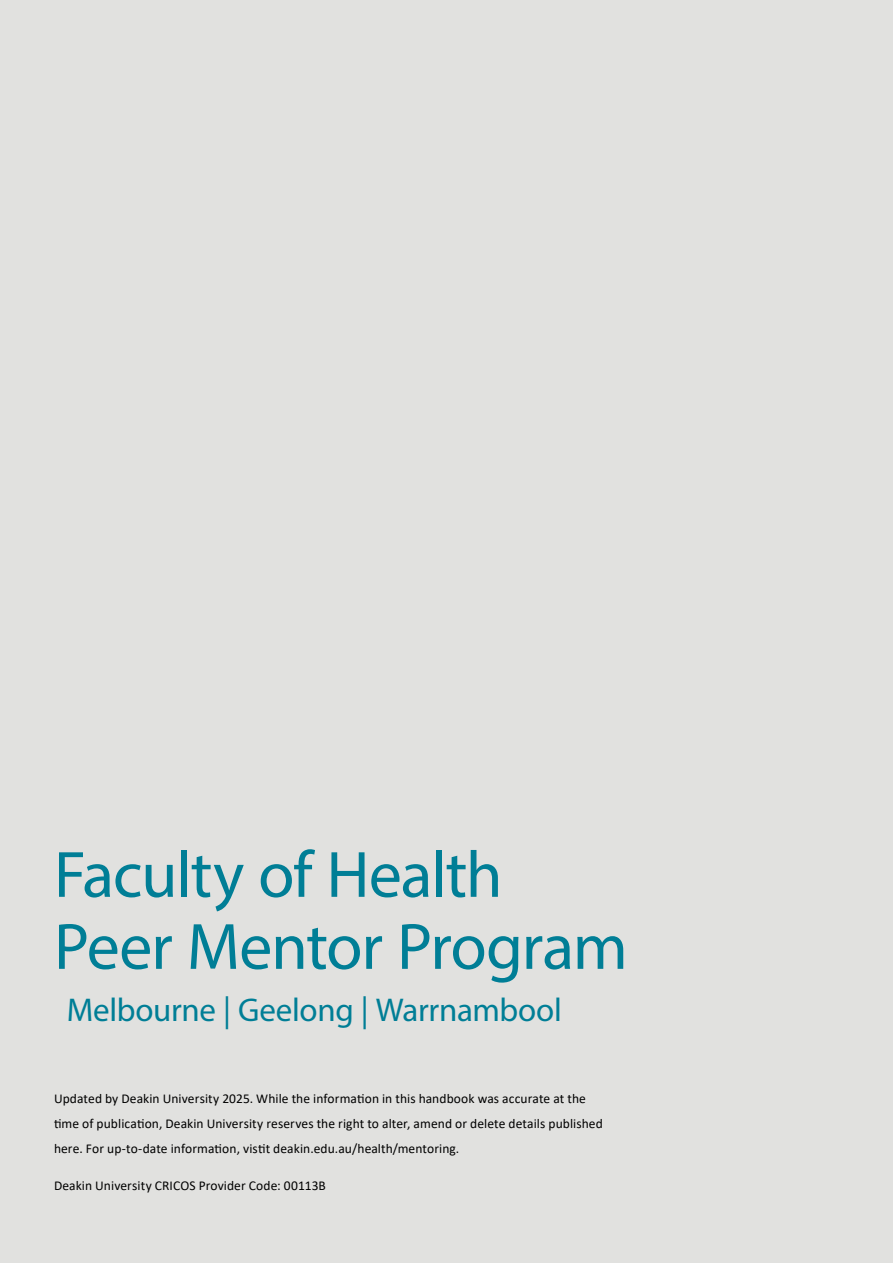
<style>
.page{position:relative;width:893px;height:1263px;background:#e1e1df}
.page>*{position:absolute;margin:0;border:0;box-sizing:border-box;transform-origin:0 0}
.t1{font:66px/72px "Myriad Pro";letter-spacing:-.02em;color:#007e96}
.t2{font:33px "Myriad Pro";letter-spacing:-.01em;color:#007e96}
.t3{font:13.5px/24.8px "Calibri";letter-spacing:.005em;color:#000}
</style>
<div class="page">
<h1 class="t1" style="left:54px;top:838px;width:575px">Faculty of Health<br>Peer Mentor Program</h1>
<h2 class="t2" style="left:67px;top:989px;width:497px">Melbourne | Geelong | Warrnambool</h2>
<p class="t3" style="left:54px;top:1086px;width:550px">Updated by Deakin University 2025. While the information in this handbook was accurate at the time of publication, Deakin University reserves the right to alter, amend or delete details published here. For up-to-date information, vistit deakin.edu.au/health/mentoring.</p>
<p class="t3" style="left:54px;top:1173px;width:273px">Deakin University CRICOS Provider Code: 00113B</p>
</div>
